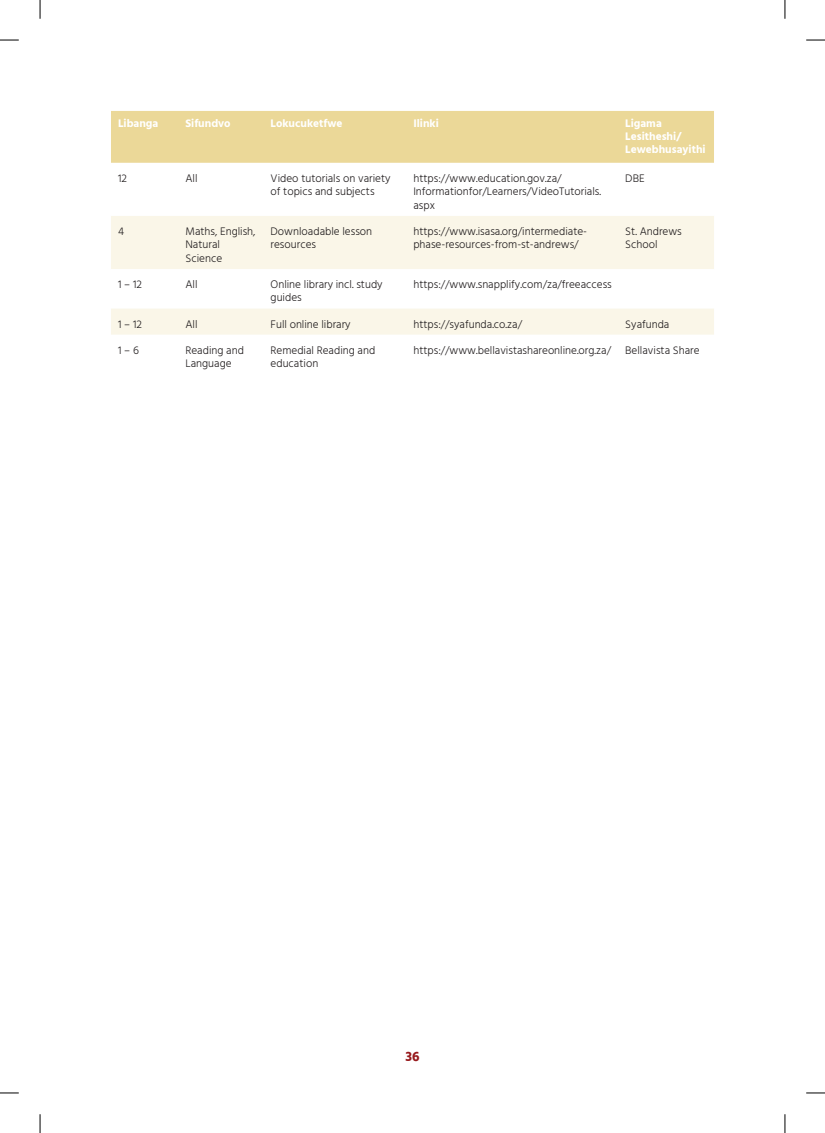
<style>
.page{position:relative;width:825px;height:1133px;background:#fff}
.page>*{position:absolute;margin:0;border:0;box-sizing:border-box;transform-origin:0 0}
.t1{font:700 13.75px "Hind";color:#971a1d}
.t2{font:300 11.25px/13.5px "Hind";color:#231f20}
.t3{font:700 11.25px/13px "Hind";color:#fff}
</style>
<div class="page">
<div style="left:111px;top:111px;width:602px;height:52px;background:#ebd898"></div>
<svg style="left:111px;top:334px;width:602px;height:1px"></svg>
<svg style="left:111px;top:216px;width:602px;height:118px;fill:#faf6e8"></svg>
<svg style="left:0;top:39px;width:19px;height:2px"></svg>
<svg style="left:806px;top:39px;width:18px;height:2px"></svg>
<svg style="left:0;top:1092px;width:19px;height:1px"></svg>
<svg style="left:806px;top:1092px;width:18px;height:1px"></svg>
<svg style="left:39px;top:0;width:2px;height:19px"></svg>
<svg style="left:39px;top:1114px;width:2px;height:18px"></svg>
<svg style="left:784px;top:0;width:1px;height:19px"></svg>
<svg style="left:784px;top:1114px;width:1px;height:18px"></svg>
<p class="t3" style="left:118px;top:117px;width:42px">Libanga</p>
<p class="t3" style="left:185px;top:117px;width:47px">Sifundvo</p>
<p class="t3" style="left:270px;top:117px;width:73px">Lokucuketfwe</p>
<p class="t3" style="left:413px;top:117px;width:27px">Ilinki</p>
<p class="t3" style="left:625px;top:117px;width:82px">Ligama<br>Lesitheshi/<br>Lewebhusayithi</p>
<p class="t2" style="left:118px;top:172px;width:11px">12</p>
<p class="t2" style="left:185px;top:172px;width:14px">All</p>
<p class="t2" style="left:270px;top:172px;width:121px">Video tutorials on variety of topics and subjects</p>
<p class="t2" style="left:413px;top:172px;width:189px">https://www.education.gov.za/<br>Informationfor/Learners/VideoTutorials. aspx</p>
<p class="t2" style="left:625px;top:172px;width:21px">DBE</p>
<p class="t2" style="left:118px;top:225px;width:8px">4</p>
<p class="t2" style="left:185px;top:225px;width:72px">Maths, English,<br>Natural<br>Science</p>
<p class="t2" style="left:270px;top:225px;width:103px">Downloadable lesson resources</p>
<p class="t2" style="left:413px;top:225px;width:175px">https://www.isasa.org/intermediate&shy;phase-resources-from-st-andrews/</p>
<p class="t2" style="left:625px;top:225px;width:58px">St. Andrews<br>School</p>
<p class="t2" style="left:118px;top:278px;width:25px">1 – 12</p>
<p class="t2" style="left:185px;top:278px;width:14px">All</p>
<p class="t2" style="left:270px;top:278px;width:113px">Online library incl. study guides</p>
<p class="t2" style="left:413px;top:278px;width:200px">https://www.snapplify.com/za/freeaccess</p>
<p class="t2" style="left:118px;top:317px;width:25px">1 – 12</p>
<p class="t2" style="left:185px;top:317px;width:14px">All</p>
<p class="t2" style="left:270px;top:317px;width:82px">Full online library</p>
<p class="t2" style="left:413px;top:317px;width:110px">https://syafunda.co.za/</p>
<p class="t2" style="left:625px;top:317px;width:46px">Syafunda</p>
<p class="t2" style="left:118px;top:344px;width:22px">1 – 6</p>
<p class="t2" style="left:185px;top:344px;width:60px">Reading and<br>Language</p>
<p class="t2" style="left:270px;top:344px;width:106px">Remedial Reading and education</p>
<p class="t2" style="left:413px;top:344px;width:199px">https://www.bellavistashareonline.org.za/</p>
<p class="t2" style="left:625px;top:344px;width:76px">Bellavista Share</p>
<p class="t1" style="left:405px;top:1047px;width:16px">36</p>
</div>
